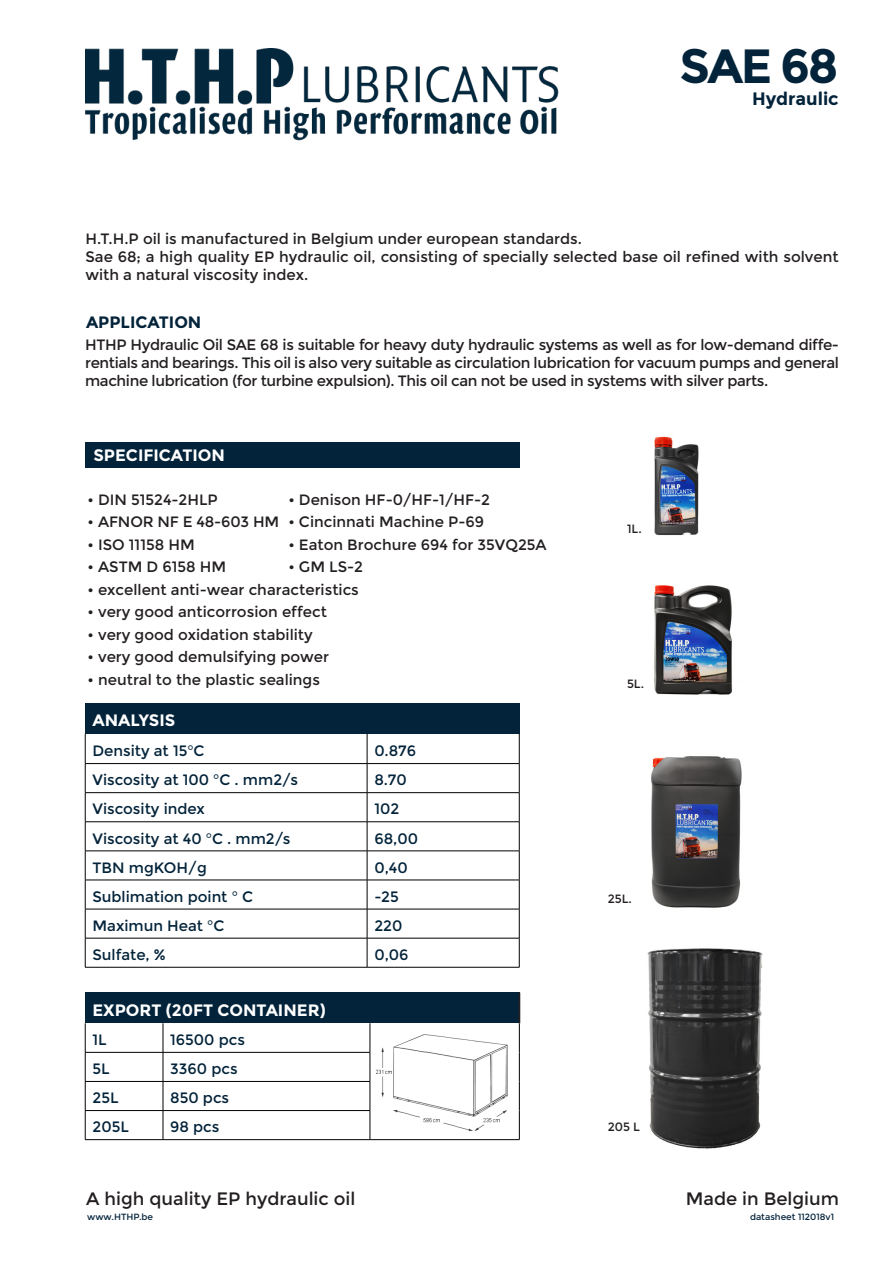
<style>
.page{position:relative;width:893px;height:1263px;background:#fff}
.page>*{position:absolute;margin:0;border:0;box-sizing:border-box;transform-origin:0 0}
.t1{font:700 48px "Montserrat";color:#03233a}
.t2{font:18px "Montserrat";color:#231f20}
.t3{font:700 18px "Montserrat";color:#03233a}
.t4{font:700 16.5px "Montserrat";color:#fff}
.t5{font:700 16.5px "Montserrat";color:#03233a}
.t6{font:15px/18px "Montserrat";color:#231f20;text-align:justify}
.t7{font:15px "Montserrat";color:#03233a}
.t8{font:12px "Montserrat";color:#231f20}
.t9{font:9px "Montserrat";color:#03233a}
</style>
<div class="page">
<div style="left:85px;top:442px;width:435px;height:26px;background:#03233a"></div>
<div style="left:85px;top:703px;width:434px;height:31px;background:#03233a"></div>
<hr style="left:85px;top:763px;width:282px;height:1px;background:#000">
<hr style="left:367px;top:763px;width:152px;height:1px;background:#000">
<hr style="left:85px;top:792px;width:282px;height:1px;background:#000">
<hr style="left:367px;top:792px;width:152px;height:1px;background:#000">
<hr style="left:85px;top:821px;width:282px;height:1px;background:#000">
<hr style="left:367px;top:821px;width:152px;height:1px;background:#000">
<hr style="left:85px;top:851px;width:282px;height:1px;background:#000">
<hr style="left:367px;top:851px;width:152px;height:1px;background:#000">
<hr style="left:85px;top:880px;width:282px;height:1px;background:#000">
<hr style="left:367px;top:880px;width:152px;height:1px;background:#000">
<hr style="left:85px;top:909px;width:282px;height:1px;background:#000">
<hr style="left:367px;top:909px;width:152px;height:1px;background:#000">
<hr style="left:85px;top:938px;width:282px;height:1px;background:#000">
<svg style="left:85px;top:734px;width:1px;height:233px"></svg>
<hr style="left:367px;top:938px;width:152px;height:1px;background:#000">
<svg style="left:367px;top:734px;width:1px;height:233px"></svg>
<svg style="left:519px;top:734px;width:1px;height:233px"></svg>
<hr style="left:85px;top:967px;width:282px;height:1px;background:#000">
<hr style="left:367px;top:967px;width:152px;height:1px;background:#000">
<div style="left:85px;top:993px;width:434px;height:30px;background:#03233a"></div>
<svg style="left:519px;top:1023px;width:1px;height:116px"></svg>
<hr style="left:85px;top:1052px;width:78px;height:1px;background:#000">
<hr style="left:163px;top:1052px;width:207px;height:1px;background:#000">
<hr style="left:85px;top:1081px;width:78px;height:1px;background:#000">
<hr style="left:163px;top:1081px;width:207px;height:1px;background:#000">
<hr style="left:85px;top:1110px;width:78px;height:1px;background:#000">
<svg style="left:85px;top:1023px;width:1px;height:116px"></svg>
<hr style="left:85px;top:1139px;width:78px;height:1px;background:#000">
<hr style="left:163px;top:1110px;width:207px;height:1px;background:#000">
<svg style="left:163px;top:1023px;width:1px;height:116px"></svg>
<svg style="left:370px;top:1023px;width:1px;height:116px"></svg>
<hr style="left:163px;top:1139px;width:207px;height:1px;background:#000">
<hr style="left:370px;top:1139px;width:150px;height:1px;background:#000">
<hr style="left:518px;top:993px;width:2px;height:30px;background:#231f20">
<img style="left:654px;top:436px;width:45px;height:100px">
<img style="left:654px;top:585px;width:78px;height:110px">
<img style="left:651px;top:756px;width:91px;height:152px">
<img style="left:375px;top:1034px;width:133px;height:97px">
<img style="left:647px;top:948px;width:116px;height:201px">
<img style="left:85px;top:49px;width:473px;height:92px">
<p class="t1" style="left:680px;top:37px;width:161px">SAE 68</p>
<p class="t3" style="left:752px;top:88px;width:88px">Hydraulic</p>
<p class="t6" style="left:85px;top:230px;width:498px">H.T.H.P oil is manufactured in Belgium under european standards.</p>
<p class="t6" style="left:85px;top:248px;width:755px">Sae 68; a high quality EP hydraulic oil, consisting of specially selected base oil refined with solvent with a natural viscosity index.</p>
<p class="t5" style="left:86px;top:313px;width:117px">APPLICATION</p>
<p class="t6" style="left:85px;top:336px;width:755px">HTHP Hydraulic Oil SAE 68 is suitable for heavy duty hydraulic systems as well as for low-demand diffe&shy;rentials and bearings. This oil is also very suitable as circulation lubrication for vacuum pumps and general machine lubrication (for turbine expulsion). This oil can not be used in systems with silver parts.</p>
<p class="t4" style="left:93px;top:446px;width:133px">SPECIFICATION</p>
<p class="t6" style="left:288px;top:491px;width:203px">• Denison HF-0/HF-1/HF-2</p>
<p class="t6" style="left:288px;top:513px;width:197px">• Cincinnati Machine P-69</p>
<p class="t6" style="left:288px;top:536px;width:260px">• Eaton Brochure 694 for 35VQ25A</p>
<p class="t6" style="left:288px;top:558px;width:76px">• GM LS-2</p>
<p class="t6" style="left:88px;top:491px;width:132px">• DIN 51524-2HLP</p>
<p class="t6" style="left:88px;top:513px;width:193px">• AFNOR NF E 48-603 HM</p>
<p class="t6" style="left:88px;top:536px;width:109px">• ISO 11158 HM</p>
<p class="t6" style="left:88px;top:558px;width:140px">• ASTM D 6158 HM</p>
<p class="t6" style="left:88px;top:581px;width:273px">• excellent anti-wear characteristics</p>
<p class="t6" style="left:88px;top:603px;width:241px">• very good anticorrosion effect</p>
<p class="t6" style="left:88px;top:626px;width:227px">• very good oxidation stability</p>
<p class="t6" style="left:88px;top:648px;width:243px">• very good demulsifying power</p>
<p class="t6" style="left:88px;top:671px;width:234px">• neutral to the plastic sealings</p>
<p class="t4" style="left:93px;top:711px;width:84px">ANALYSIS</p>
<p class="t7" style="left:93px;top:742px;width:114px">Density at 15°C</p>
<p class="t7" style="left:374px;top:742px;width:43px">0.876</p>
<p class="t7" style="left:93px;top:771px;width:207px">Viscosity at 100 °C . mm2/s</p>
<p class="t7" style="left:374px;top:771px;width:34px">8.70</p>
<p class="t7" style="left:93px;top:800px;width:114px">Viscosity index</p>
<p class="t7" style="left:374px;top:800px;width:26px">102</p>
<p class="t7" style="left:93px;top:829px;width:199px">Viscosity at 40 °C . mm2/s</p>
<p class="t7" style="left:374px;top:829px;width:45px">68,00</p>
<p class="t7" style="left:93px;top:859px;width:116px">TBN mgKOH/g</p>
<p class="t7" style="left:374px;top:859px;width:35px">0,40</p>
<p class="t7" style="left:93px;top:888px;width:162px">Sublimation point ° C</p>
<p class="t7" style="left:374px;top:888px;width:26px">-25</p>
<p class="t7" style="left:93px;top:917px;width:134px">Maximun Heat °C</p>
<p class="t7" style="left:374px;top:917px;width:29px">220</p>
<p class="t7" style="left:93px;top:946px;width:75px">Sulfate, %</p>
<p class="t7" style="left:374px;top:946px;width:36px">0,06</p>
<p class="t4" style="left:93px;top:1000px;width:235px">EXPORT (20FT CONTAINER)</p>
<p class="t7" style="left:93px;top:1031px;width:16px">1L</p>
<p class="t7" style="left:170px;top:1031px;width:76px">16500 pcs</p>
<p class="t7" style="left:93px;top:1060px;width:19px">5L</p>
<p class="t7" style="left:170px;top:1060px;width:69px">3360 pcs</p>
<p class="t7" style="left:93px;top:1089px;width:28px">25L</p>
<p class="t7" style="left:170px;top:1089px;width:60px">850 pcs</p>
<p class="t7" style="left:93px;top:1118px;width:38px">205L</p>
<p class="t7" style="left:170px;top:1118px;width:51px">98 pcs</p>
<p class="t8" style="left:627px;top:522px;width:16px">1L.</p>
<p class="t8" style="left:627px;top:677px;width:19px">5L.</p>
<p class="t8" style="left:608px;top:891px;width:26px">25L.</p>
<p class="t8" style="left:608px;top:1120px;width:37px">205 L.</p>
<p class="t2" style="left:86px;top:1188px;width:271px">A high quality EP hydraulic oil</p>
<p class="t2" style="left:686px;top:1188px;width:155px">Made in Belgium</p>
<p class="t9" style="left:87px;top:1212px;width:68px">www.HTHP.be</p>
<p class="t9" style="left:750px;top:1212px;width:86px">datasheet 112018v1</p>
</div>
